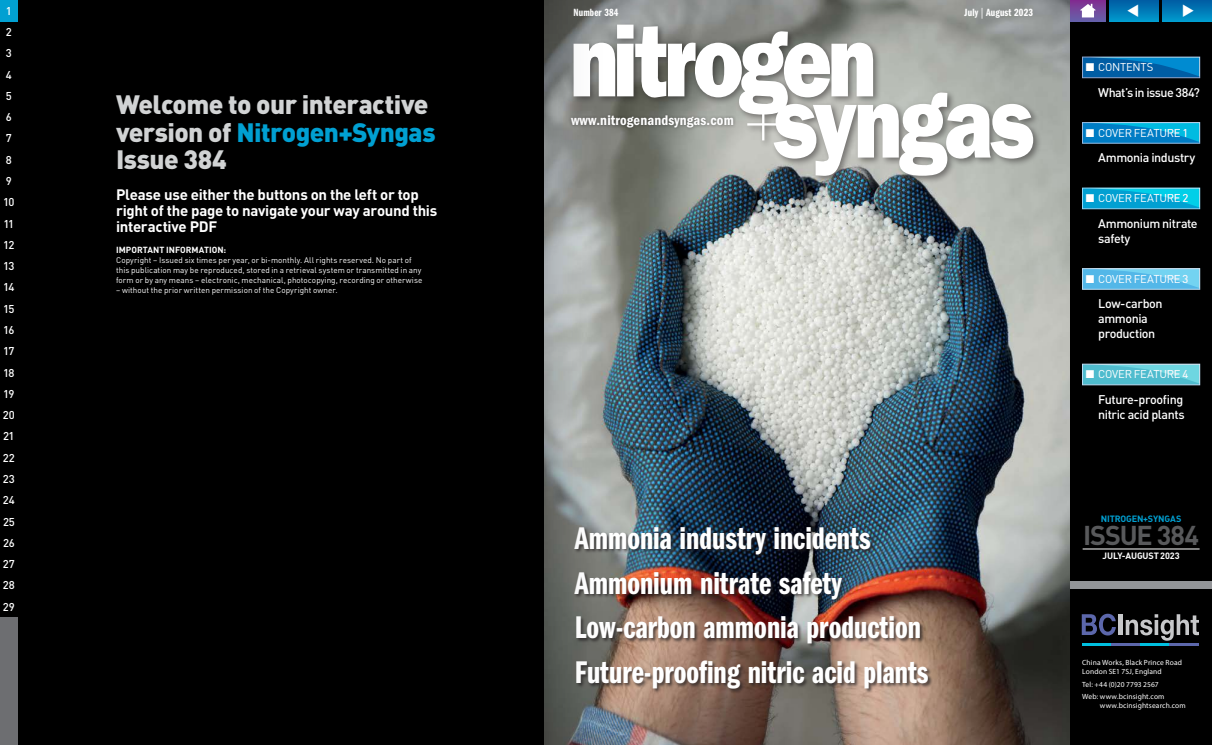
<style>
.page{position:relative;width:1212px;height:745px;background:#fff}
.page>*{position:absolute;margin:0;border:0;box-sizing:border-box;transform-origin:0 0}
.t1{font:32.38px/44.5px "Franklin Gothic Demi Cmpr";color:#fff}
.t2{font:700 26.88px "DIN";letter-spacing:-.035em;color:#58595b}
.t3{font:900 26.25px/27.5px "DIN";letter-spacing:-.025em;color:#d1d3d4}
.t4{font:700 15px/16.2px "DIN";letter-spacing:-.02em;color:#fff}
.t5{font:600 condensed 14.38px "Franklin Gothic";letter-spacing:.01em;color:#fff}
.t6{font:500 12.5px/15px "DIN";letter-spacing:-.035em;color:#fff}
.t7{font:11.25px "DIN";letter-spacing:-.02em;color:#fff}
.t8{font:500 11.25px/21.2px "DIN";letter-spacing:-.055em;color:#fff}
.t9{font:10.75px "Franklin Gothic Demi Cmpr";letter-spacing:.015em;color:#fff}
.t10{font:700 9px "DIN";letter-spacing:-.02em;color:#fff}
.t11{font:700 9px "DIN";letter-spacing:-.02em;color:#01a0d2}
.t12{font:700 8.75px "DIN";color:#fff}
.t13{font:8.12px/10px "DIN";letter-spacing:.005em;color:#fff}
.t14{font:7.5px/8.8px "Myriad Pro";letter-spacing:.015em;color:#fff}
.s1{color:#01a0d2}
</style>
<div class="page">
<img style="left:605px;top:0;width:465px;height:744px">
<div style="left:574px;top:526px;width:359px;height:167px;background:#231f20;opacity:.7"></div>
<div style="left:570px;top:21px;width:472px;height:163px;background:#231f20;opacity:.5"></div>
<svg style="left:605px;top:25px;width:428px;height:151px"></svg>
<div style="left:567px;top:113px;width:170px;height:18px;background:#231f20;opacity:.5"></div>
<div style="left:18px;top:0;width:526px;height:744px;background:#000"></div>
<div style="left:0;top:21px;width:18px;height:22px;background:#000"></div>
<div style="left:0;top:43px;width:18px;height:21px;background:#000"></div>
<div style="left:0;top:64px;width:18px;height:21px;background:#000"></div>
<div style="left:0;top:85px;width:18px;height:21px;background:#000"></div>
<div style="left:0;top:106px;width:18px;height:22px;background:#000"></div>
<div style="left:0;top:128px;width:18px;height:21px;background:#000"></div>
<div style="left:0;top:149px;width:18px;height:21px;background:#000"></div>
<div style="left:0;top:170px;width:18px;height:21px;background:#000"></div>
<div style="left:0;top:191px;width:18px;height:22px;background:#000"></div>
<div style="left:0;top:213px;width:18px;height:21px;background:#000"></div>
<div style="left:0;top:234px;width:18px;height:21px;background:#000"></div>
<div style="left:0;top:255px;width:18px;height:21px;background:#000"></div>
<div style="left:0;top:276px;width:18px;height:22px;background:#000"></div>
<div style="left:0;top:298px;width:18px;height:21px;background:#000"></div>
<div style="left:0;top:319px;width:18px;height:21px;background:#000"></div>
<div style="left:0;top:340px;width:18px;height:21px;background:#000"></div>
<div style="left:0;top:361px;width:18px;height:22px;background:#000"></div>
<div style="left:0;top:383px;width:18px;height:21px;background:#000"></div>
<div style="left:0;top:404px;width:18px;height:21px;background:#000"></div>
<div style="left:0;top:425px;width:18px;height:21px;background:#000"></div>
<div style="left:0;top:446px;width:18px;height:22px;background:#000"></div>
<div style="left:0;top:468px;width:18px;height:21px;background:#000"></div>
<div style="left:0;top:489px;width:18px;height:21px;background:#000"></div>
<div style="left:0;top:510px;width:18px;height:21px;background:#000"></div>
<div style="left:0;top:531px;width:18px;height:22px;background:#000"></div>
<div style="left:0;top:553px;width:18px;height:21px;background:#000"></div>
<div style="left:0;top:574px;width:18px;height:21px;background:#000"></div>
<div style="left:0;top:595px;width:18px;height:22px;background:#000"></div>
<div style="left:0;top:617px;width:18px;height:63px;background:#6d6e71"></div>
<div style="left:0;top:680px;width:18px;height:22px;background:#6d6e71"></div>
<div style="left:0;top:702px;width:18px;height:21px;background:#6d6e71"></div>
<div style="left:0;top:723px;width:18px;height:21px;background:#6d6e71"></div>
<div style="left:0;top:0;width:18px;height:21px;background:#01a0d2"></div>
<div style="left:1070px;top:0;width:142px;height:744px;background:#000"></div>
<div style="left:1070px;top:581px;width:142px;height:7px;background:#939598"></div>
<svg style="left:1082px;top:613px;width:34px;height:22px"></svg>
<hr style="left:1118px;top:613px;width:4px;height:21px;background:#c7c8ca">
<svg style="left:1126px;top:614px;width:73px;height:26px"></svg>
<hr style="left:1082px;top:642px;width:29px;height:2px;background:#00bfdf">
<hr style="left:1111px;top:642px;width:29px;height:2px;background:#5c67ab">
<hr style="left:1140px;top:642px;width:30px;height:2px;background:#00bfdf">
<hr style="left:1169px;top:642px;width:30px;height:2px;background:#5c67ab">
<svg style="left:1109px;top:0;width:50px;height:21px"></svg>
<svg style="left:1162px;top:0;width:50px;height:21px"></svg>
<hr style="left:1082px;top:548px;width:117px;height:1px;background:#fff">
<svg style="left:1070px;top:0;width:36px;height:21px"></svg>
<svg style="left:1078px;top:0;width:17px;height:17px"></svg>
<div style="left:1082px;top:57px;width:118px;height:21px;background:#6e90bd"></div>
<svg style="left:1082px;top:57px;width:118px;height:20px;background:#086fb3"></svg>
<div style="left:1082px;top:122px;width:118px;height:21px;background:#258dcc"></div>
<svg style="left:1082px;top:122px;width:118px;height:20px;background:#0c94cf"></svg>
<svg style="left:1082px;top:207px;width:118px;height:2px"></svg>
<svg style="left:1082px;top:188px;width:118px;height:19px;background:#09b1da"></svg>
<div style="left:1082px;top:268px;width:118px;height:21px;background:#69bfea"></div>
<svg style="left:1082px;top:268px;width:118px;height:20px;background:#64c1ea"></svg>
<svg style="left:1082px;top:383px;width:118px;height:2px"></svg>
<svg style="left:1082px;top:363px;width:118px;height:20px;background:#5dbfce"></svg>
<svg style="left:544px;top:0;width:61px;height:744px;background:#898c8a"></svg>
<svg style="left:1128px;top:4px;width:10px;height:13px"></svg>
<svg style="left:1183px;top:4px;width:10px;height:13px"></svg>
<h3 class="t8" style="left:6px;top:-1px;width:7px">1</h3>
<h3 class="t8" style="left:3px;top:21px;width:13px">2<br>3<br>4<br>5<br>6<br>7<br>8<br>9<br>10<br>11<br>12<br>13<br>14<br>15<br>16<br>17<br>18<br>19<br>20<br>21<br>22<br>23<br>24<br>25<br>26<br>27<br>28<br>29</h3>
<h3 class="t3" style="left:116px;top:90px;width:321px">Welcome to our interactive version of <span class="s1">Nitrogen+Syngas<br></span>Issue 384</h3>
<h3 class="t4" style="left:116px;top:185px;width:323px">Please use either the buttons on the left or top right of the page to navigate your way around this interactive PDF</h3>
<p class="t12" style="left:116px;top:244px;width:112px">IMPORTANT INFORMATION:</p>
<p class="t13" style="left:116px;top:254px;width:308px">Copyright – Issued six times per year, or bi-monthly. All rights reserved. No part of this publication may be reproduced, stored in a retrieval system or transmitted in any form or by any means – electronic, mechanical, photocopying, recording or otherwise</p>
<p class="t13" style="left:116px;top:284px;width:223px">– without the prior written permission of the Copyright owner.</p>
<h3 class="t9" style="left:573px;top:7px;width:47px">Number 384</h3>
<h3 class="t9" style="left:964px;top:7px;width:70px">July | August 2023</h3>
<h3 class="t5" style="left:571px;top:112px;width:164px">www.nitrogenandsyngas.com</h3>
<h1 class="t1" style="left:575px;top:516px;width:355px">Ammonia industry incidents<br>Ammonium nitrate safety<br>Low-carbon ammonia production<br>Future-proofing nitric acid plants</h1>
<h3 class="t7" style="left:1086px;top:60px;width:69px">■ CONTENTS</h3>
<h3 class="t6" style="left:1098px;top:84px;width:103px">What’s in issue 384?</h3>
<h3 class="t7" style="left:1086px;top:125px;width:104px">■ COVER FEATURE 1</h3>
<h3 class="t6" style="left:1098px;top:149px;width:99px">Ammonia industry</h3>
<h3 class="t7" style="left:1086px;top:191px;width:104px">■ COVER FEATURE 2</h3>
<h3 class="t6" style="left:1098px;top:215px;width:101px">Ammonium nitrate safety</h3>
<h3 class="t7" style="left:1086px;top:271px;width:104px">■ COVER FEATURE 3</h3>
<h3 class="t6" style="left:1098px;top:295px;width:66px">Low-carbon ammonia production</h3>
<h3 class="t7" style="left:1086px;top:367px;width:104px">■ COVER FEATURE 4</h3>
<h3 class="t6" style="left:1098px;top:391px;width:88px">Future-proofing nitric acid plants</h3>
<p class="t11" style="left:1101px;top:512px;width:82px">NITROGEN+SYNGAS</p>
<h2 class="t2" style="left:1083px;top:517px;width:118px">ISSUE 384</h2>
<p class="t10" style="left:1102px;top:549px;width:78px">JULY-AUGUST 2023</p>
<p class="t14" style="left:1082px;top:658px;width:101px">China Works, Black Prince Road<br>London SE1 7SJ, England</p>
<p class="t14" style="left:1082px;top:677px;width:84px;line-height:12.2px">Tel: +44 (0)20 7793 2567<br>Web: www.bcinsight.com</p>
<p class="t14" style="left:1100px;top:700px;width:87px">www.bcinsightsearch.com</p>
</div>
